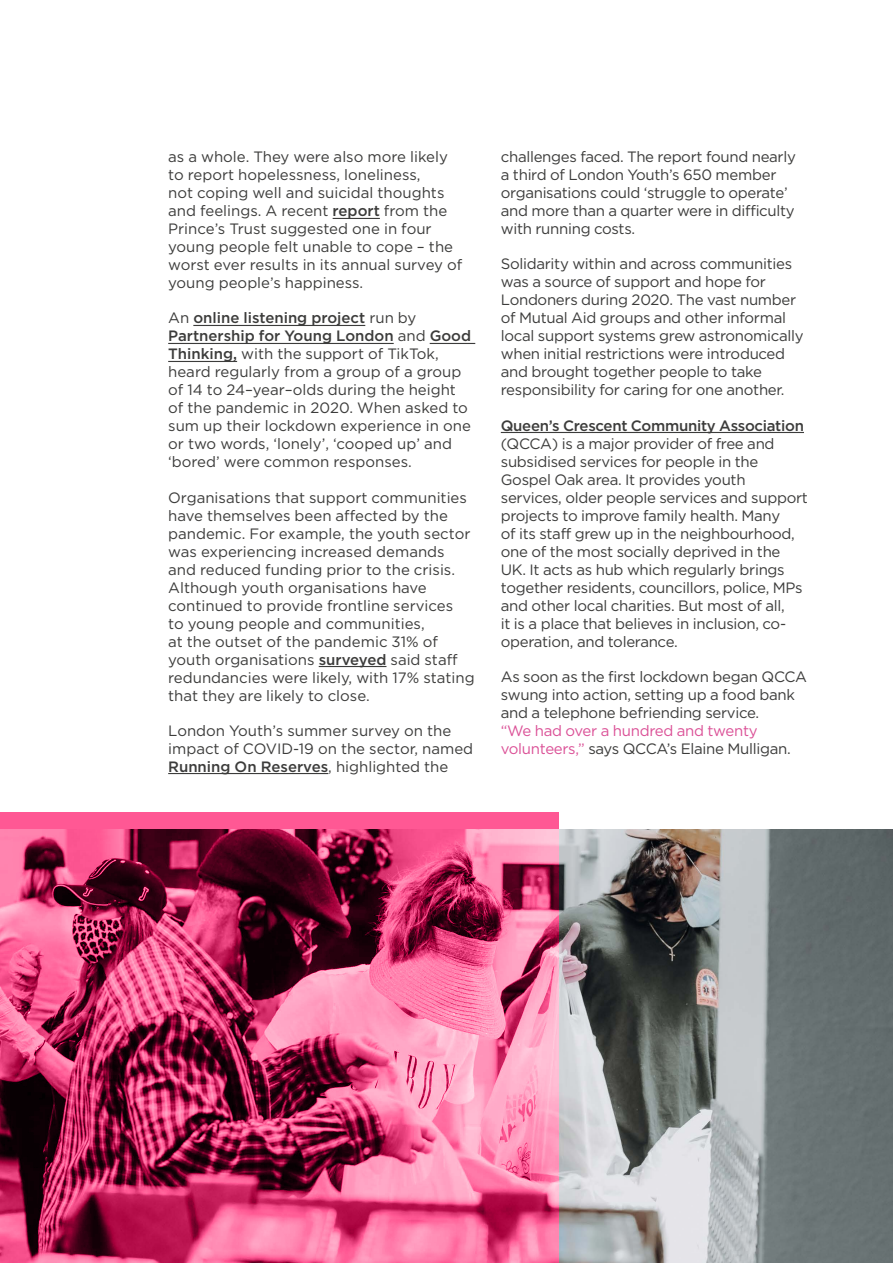
<style>
.page{position:relative;width:893px;height:1263px;background:#fff}
.page>*{position:absolute;margin:0;border:0;box-sizing:border-box;transform-origin:0 0}
.t1{font:15px/18px "Gotham";color:#3c3c3b}
.t2{font:15px/18px "Gotham";letter-spacing:-.02em;color:#3c3c3b}
.t3{font:15px/18px "Gotham";letter-spacing:-.02em;color:#db5197}
.t4{font:500 15px "Gotham";letter-spacing:-.02em;color:#3c3c3b}
.s1{font-weight:500}
.s2{color:#3c3c3b}
</style>
<div class="page">
<hr style="left:501px;top:432px;width:303px;height:1px;background:#3c3c3b">
<hr style="left:333px;top:218px;width:47px;height:1px;background:#3c3c3b">
<hr style="left:193px;top:325px;width:172px;height:1px;background:#3c3c3b">
<hr style="left:168px;top:343px;width:226px;height:1px;background:#3c3c3b">
<hr style="left:430px;top:343px;width:45px;height:1px;background:#3c3c3b">
<hr style="left:168px;top:361px;width:69px;height:1px;background:#3c3c3b">
<hr style="left:319px;top:666px;width:67px;height:1px;background:#3c3c3b">
<hr style="left:168px;top:773px;width:160px;height:1px;background:#3c3c3b">
<img style="left:558px;top:829px;width:334px;height:433px">
<svg style="left:0;top:812px;width:558px;height:451px"></svg>
<p class="t1" style="left:168px;top:148px;width:296px">as a whole. They were also more likely to report hopelessness, loneliness,<br>not coping well and suicidal thoughts and feelings. A recent <span class="s1">report</span> from the Prince’s Trust suggested one in four young people felt unable to cope – the worst ever results in its annual survey of young people’s happiness.</p>
<p class="t1" style="left:168px;top:309px;width:305px">An <span class="s1">online listening project</span> run by <span class="s1">Partnership for Young London</span> and <span class="s1">Good Thinking,</span> with the support of TikTok, heard regularly from a group of a group of 14 to 24–year–olds during the height of the pandemic in 2020. When asked to sum up their lockdown experience in one or two words, ‘lonely’, ‘cooped up’ and ‘bored’ were common responses.</p>
<p class="t1" style="left:168px;top:488px;width:308px">Organisations that support communities have themselves been affected by the pandemic. For example, the youth sector was experiencing increased demands and reduced funding prior to the crisis.<br>Although youth organisations have continued to provide frontline services<br>to young people and communities,<br>at the outset of the pandemic 31% of youth organisations <span class="s1">surveyed</span> said staff redundancies were likely, with 17% stating that they are likely to close.</p>
<p class="t1" style="left:168px;top:721px;width:306px">London Youth’s summer survey on the impact of COVID-19 on the sector, named<br><span class="s1">Running On Reserves</span>, highlighted the</p>
<p class="t2" style="left:501px;top:148px;width:297px">challenges faced. The report found nearly a third of London Youth’s 650 member organisations could ‘struggle to operate’ and more than a quarter were in difficulty with running costs.</p>
<p class="t2" style="left:501px;top:255px;width:304px">Solidarity within and across communities was a source of support and hope for Londoners during 2020. The vast number of Mutual Aid groups and other informal local support systems grew astronomically when initial restrictions were introduced and brought together people to take responsibility for caring for one another.</p>
<p class="t4" style="left:501px;top:417px;width:305px">Queen’s Crescent Community Association</p>
<p class="t2" style="left:501px;top:434px;width:309px">(QCCA) is a major provider of free and subsidised services for people in the Gospel Oak area. It provides youth services, older people services and support projects to improve family health. Many<br>of its staff grew up in the neighbourhood, one of the most socially deprived in the UK. It acts as hub which regularly brings together residents, councillors, police, MPs and other local charities. But most of all,<br>it is a place that believes in inclusion, co&shy;operation, and tolerance.</p>
<p class="t2" style="left:501px;top:667px;width:308px">As soon as the first lockdown began QCCA swung into action, setting up a food bank and a telephone befriending service.</p>
<p class="t3" style="left:501px;top:721px;width:291px">“We had over a hundred and twenty volunteers,” <span class="s2">says QCCA’s Elaine Mulligan.</span></p>
</div>
